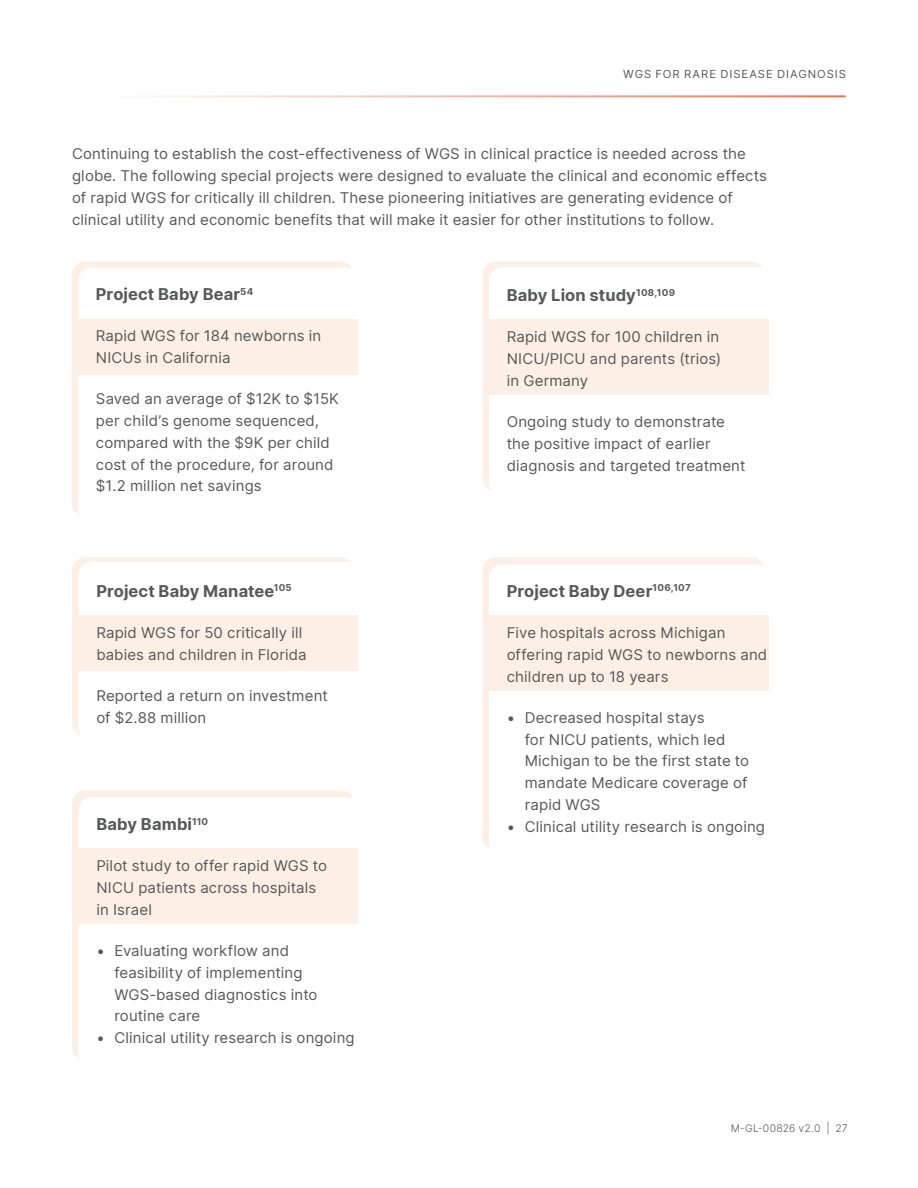
<style>
.page{position:relative;width:918px;height:1188px;background:#fff}
.page>*{position:absolute;margin:0;border:0;box-sizing:border-box;transform-origin:0 0}
.Body_Copy{font:700 16.5px "Inter";letter-spacing:.005em;color:#57585a}
.Body_Copy-2{font:15px/21.8px "Inter";letter-spacing:.01em;color:#57585a}
.t1{font:11.25px "Inter";letter-spacing:.085em;color:#57585a}
.t2{font:300 10.5px "Inter";letter-spacing:.02em;color:#57585a}
.Body_Copy-3{font:700 9.6px "Inter";color:#57585a}
</style>
<div class="page">
<div style="left:72px;top:262px;width:282px;height:254px;background:#fcf0e6;border-radius:14px"></div>
<div style="left:78px;top:268px;width:283px;height:255px;background:#fff;border-radius:14px"></div>
<div style="left:75px;top:320px;width:283px;height:55px;background:#fcf0e6"></div>
<div style="left:482px;top:557px;width:283px;height:293px;background:#fcf0e6;border-radius:14px"></div>
<div style="left:489px;top:564px;width:282px;height:294px;background:#fff;border-radius:14px"></div>
<div style="left:486px;top:615px;width:282px;height:76px;background:#fcf0e6"></div>
<div style="left:72px;top:791px;width:282px;height:269px;background:#fcf0e6;border-radius:14px"></div>
<div style="left:79px;top:797px;width:282px;height:270px;background:#fff;border-radius:14px"></div>
<div style="left:76px;top:849px;width:282px;height:75px;background:#fcf0e6"></div>
<div style="left:482px;top:262px;width:283px;height:229px;background:#fcf0e6;border-radius:14px"></div>
<div style="left:489px;top:267px;width:282px;height:230px;background:#fff;border-radius:14px"></div>
<div style="left:486px;top:320px;width:282px;height:75px;background:#fcf0e6"></div>
<div style="left:72px;top:557px;width:282px;height:180px;background:#fcf0e6;border-radius:14px"></div>
<div style="left:79px;top:562px;width:282px;height:179px;background:#fff;border-radius:14px"></div>
<div style="left:76px;top:615px;width:282px;height:56px;background:#fcf0e6"></div>
<p class="t1" style="left:623px;top:66px;width:224px">WGS FOR RARE DISEASE DIAGNOSIS</p>
<p class="Body_Copy-2" style="left:72px;top:143px;width:697px">Continuing to establish the cost-effectiveness of WGS in clinical practice is needed across the globe. The following special projects were designed to evaluate the clinical and economic effects of rapid WGS for critically ill children. These pioneering initiatives are generating evidence of clinical utility and economic benefits that will make it easier for other institutions to follow.</p>
<p class="Body_Copy" style="left:96px;top:282px;width:159px">Project Baby Bear<sup>54</sup></p>
<p class="Body_Copy-2" style="left:96px;top:325px;width:227px">Rapid WGS for 184 newborns in<br>NICUs in California</p>
<p class="Body_Copy-2" style="left:96px;top:388px;width:244px">Saved an average of $12K to $15K per child’s genome sequenced, compared with the $9K per child cost of the procedure, for around $1.2 million net savings</p>
<p class="Body_Copy" style="left:96px;top:579px;width:197px">Project Baby Manatee<sup>105</sup></p>
<p class="Body_Copy-2" style="left:96px;top:621px;width:212px">Rapid WGS for 50 critically ill babies and children in Florida</p>
<p class="Body_Copy-2" style="left:96px;top:684px;width:233px">Reported a return on investment of $2.88 million</p>
<p class="Body_Copy" style="left:507px;top:283px;width:170px">Baby Lion study<sup>108,109</sup></p>
<p class="Body_Copy-2" style="left:507px;top:326px;width:216px">Rapid WGS for 100 children in<br>NICU/PICU and parents (trios) in Germany</p>
<p class="Body_Copy-2" style="left:507px;top:410px;width:240px">Ongoing study to demonstrate the positive impact of earlier diagnosis and targeted treatment</p>
<p class="Body_Copy" style="left:507px;top:579px;width:185px">Project Baby Deer<sup>106,107</sup></p>
<p class="Body_Copy-2" style="left:507px;top:621px;width:262px">Five hospitals across Michigan offering rapid WGS to newborns and children up to 18 years</p>
<p class="Body_Copy-2" style="left:525px;top:706px;width:226px;text-indent:-18px">• Decreased hospital stays<br>for NICU patients, which led<br>Michigan to be the first state to mandate Medicare coverage of rapid WGS</p>
<p class="Body_Copy" style="left:96px;top:812px;width:97px">Baby Bambi</p>
<p class="Body_Copy-2" style="left:507px;top:815px;width:260px">• Clinical utility research is ongoing</p>
<p class="Body_Copy-3" style="left:192px;top:814px;width:18px">110</p>
<p class="Body_Copy-2" style="left:96px;top:855px;width:232px">Pilot study to offer rapid WGS to<br>NICU patients across hospitals in Israel</p>
<p class="Body_Copy-2" style="left:114px;top:939px;width:205px;text-indent:-18px">• Evaluating workflow and feasibility of implementing<br>WGS-based diagnostics into routine care</p>
<p class="Body_Copy-2" style="left:96px;top:1026px;width:260px">• Clinical utility research is ongoing</p>
<p class="t2" style="left:731px;top:1121px;width:119px">M-GL-00826 v2.0 | 27</p>
</div>
